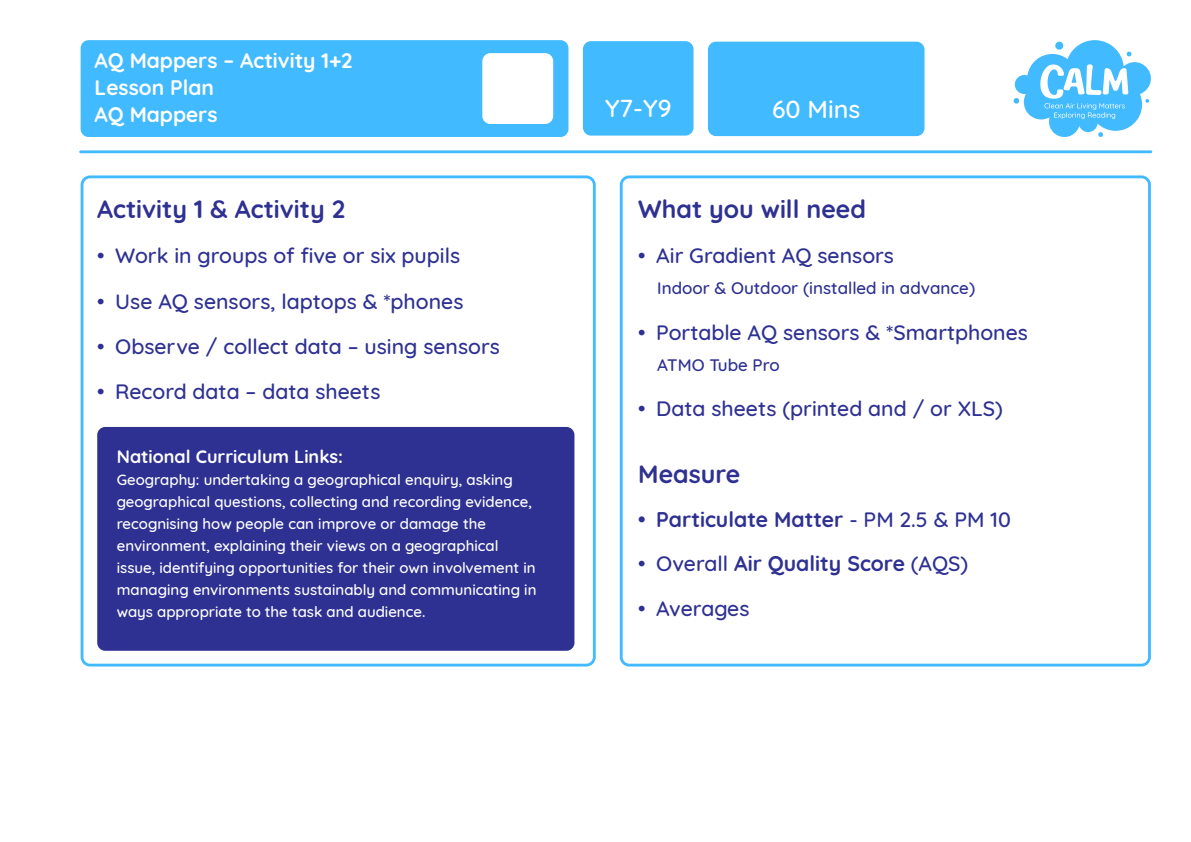
<style>
.page{position:relative;width:1191px;height:842px;background:#fff}
.page>*{position:absolute;margin:0;border:0;box-sizing:border-box;transform-origin:0 0}
.t1{font:700 25px "Quicksand";color:#2e3192}
.t2{font:500 25px "Quicksand";color:#fff}
.t3{font:500 21.2px "Quicksand";color:#2e3192}
.t4{font:700 21.2px "Quicksand";color:#2e3192}
.t5{font:700 21px/27px "Quicksand";color:#fff}
.t6{font:700 18px "Quicksand";color:#fff}
.t7{font:500 17px "Quicksand";color:#2e3192}
.t8{font:500 15px/22px "Quicksand";color:#fff}
.s1{font-weight:500}
</style>
<div class="page">
<svg style="left:1013px;top:40px;width:138px;height:97px"></svg>
<div style="left:81px;top:40px;width:487px;height:97px;background:#42baff;border-radius:8px"></div>
<div style="left:81px;top:175px;width:515px;height:492px;border:3px solid #42baff;border-radius:8px"></div>
<hr style="left:81px;top:150px;width:1070px;height:3px;background:#42baff">
<div style="left:620px;top:175px;width:531px;height:492px;border:3px solid #42baff;border-radius:8px"></div>
<div style="left:482px;top:53px;width:71px;height:71px;background:#fff;border-radius:8px"></div>
<div style="left:583px;top:41px;width:111px;height:95px;background:#42baff;border-radius:8px"></div>
<div style="left:708px;top:42px;width:217px;height:94px;background:#42baff;border-radius:8px"></div>
<div style="left:97px;top:427px;width:477px;height:224px;background:#2e3192;border-radius:8px"></div>
<p class="t5" style="left:95px;top:46px;width:259px">AQ Mappers – Activity 1+2<br>Lesson Plan</p>
<p class="t5" style="left:95px;top:100px;width:124px">AQ Mappers</p>
<p class="t1" style="left:97px;top:189px;width:249px">Activity 1 &amp; Activity 2</p>
<p class="t3" style="left:97px;top:239px;width:364px">• Work in groups of five or six pupils</p>
<p class="t3" style="left:97px;top:284px;width:368px">• Use AQ sensors, laptops &amp; *phones</p>
<p class="t3" style="left:97px;top:329px;width:404px">• Observe / collect data – using sensors</p>
<p class="t3" style="left:97px;top:375px;width:285px">• Record data – data sheets</p>
<p class="t6" style="left:117px;top:442px;width:228px">National Curriculum Links:</p>
<p class="t8" style="left:117px;top:468px;width:421px">Geography: undertaking a geographical enquiry, asking geographical questions, collecting and recording evidence, recognising how people can improve or damage the environment, explaining their views on a geographical issue, identifying opportunities for their own involvement in managing environments sustainably and communicating in ways appropriate to the task and audience.</p>
<p class="t2" style="left:605px;top:88px;width:68px">Y7-Y9</p>
<p class="t2" style="left:772px;top:89px;width:90px">60 Mins</p>
<p class="t1" style="left:638px;top:189px;width:229px">What you will need</p>
<p class="t3" style="left:638px;top:239px;width:257px">• Air Gradient AQ sensors</p>
<p class="t7" style="left:657px;top:275px;width:319px">Indoor &amp; Outdoor (installed in advance)</p>
<p class="t3" style="left:638px;top:315px;width:391px">• Portable AQ sensors &amp; *Smartphones</p>
<p class="t7" style="left:657px;top:351px;width:124px">ATMO Tube Pro</p>
<p class="t3" style="left:638px;top:392px;width:366px">• Data sheets (printed and / or XLS)</p>
<p class="t1" style="left:638px;top:453px;width:104px">Measure</p>
<p class="t4" style="left:638px;top:502px;width:374px">• Particulate Matter <span class="s1">- PM 2.5 &amp; PM 10</span></p>
<p class="t4" style="left:638px;top:546px;width:332px"><span class="s1">• Overall</span> Air Quality Score <span class="s1">(AQS)</span></p>
<p class="t3" style="left:638px;top:592px;width:113px">• Averages</p>
</div>
